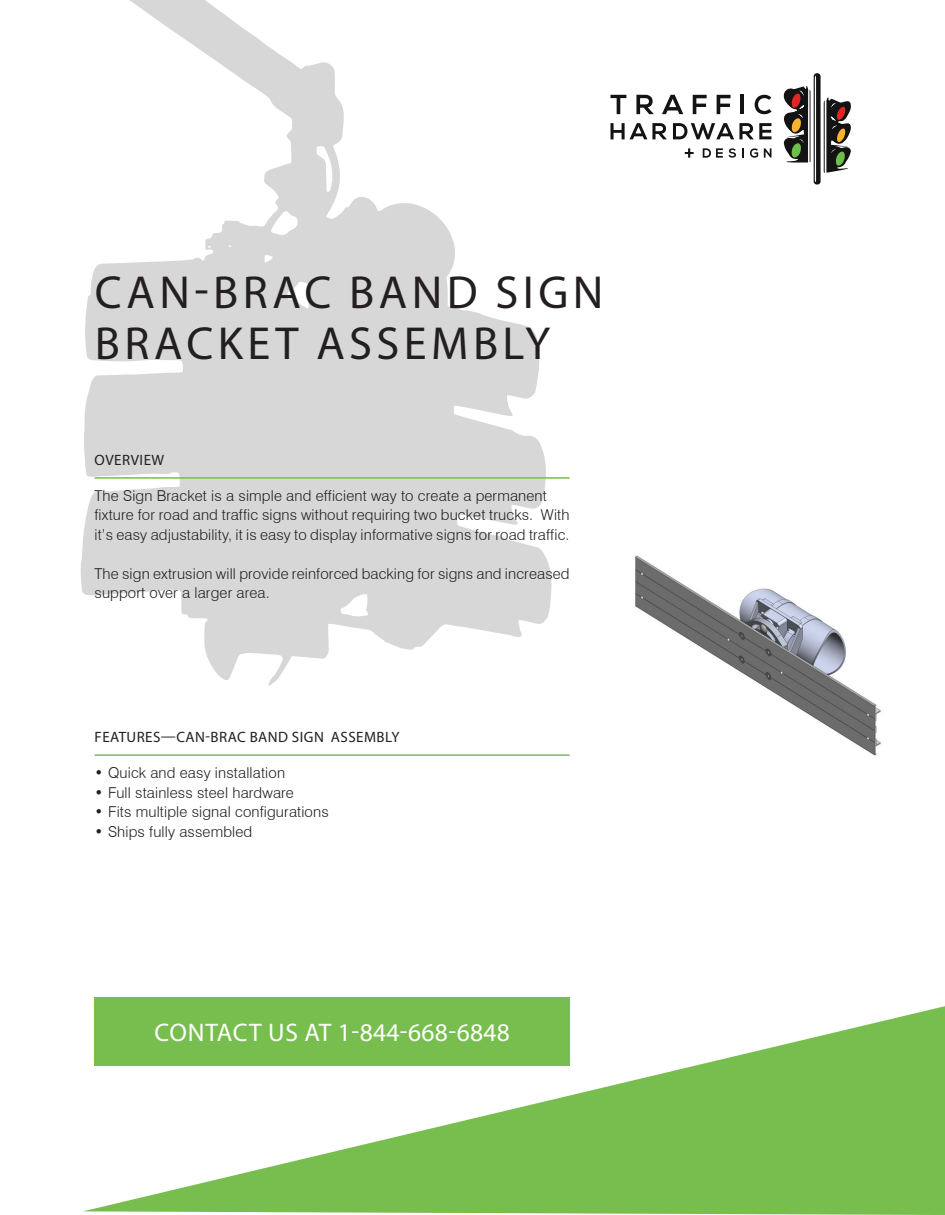
<style>
.page{position:relative;width:945px;height:1215px;background:#fff}
.page>*{position:absolute;margin:0;border:0;box-sizing:border-box;transform-origin:0 0}
.t1{font:46.5px/51px "Myriad Pro";letter-spacing:.095em;color:#231f20}
.contact{font:25.5px "Myriad Pro";letter-spacing:.01em;color:#fff}
.body{font:300 15px/19.5px "Swiss 721 BT";letter-spacing:.01em;color:#231f20}
.H2_-_subheads{font:15px "Myriad Pro";letter-spacing:.03em;color:#231f20}
</style>
<div class="page">
<svg style="left:80px;top:0;width:472px;height:686px;fill:#d8d7d7"></svg>
<svg style="left:814px;top:73px;width:7px;height:112px"></svg>
<svg style="left:783px;top:76px;width:33px;height:106px"></svg>
<svg style="left:824px;top:98px;width:27px;height:75px"></svg>
<svg style="left:611px;top:123px;width:56px;height:16px"></svg>
<svg style="left:673px;top:123px;width:98px;height:16px"></svg>
<svg style="left:703px;top:148px;width:20px;height:10px"></svg>
<svg style="left:729px;top:148px;width:7px;height:10px"></svg>
<svg style="left:742px;top:148px;width:2px;height:10px"></svg>
<svg style="left:750px;top:148px;width:8px;height:10px"></svg>
<svg style="left:764px;top:148px;width:7px;height:10px"></svg>
<svg style="left:685px;top:148px;width:9px;height:10px"></svg>
<svg style="left:610px;top:95px;width:16px;height:19px"></svg>
<svg style="left:636px;top:95px;width:18px;height:19px"></svg>
<svg style="left:662px;top:95px;width:21px;height:19px"></svg>
<svg style="left:693px;top:95px;width:14px;height:19px"></svg>
<svg style="left:717px;top:95px;width:14px;height:19px"></svg>
<hr style="left:740px;top:95px;width:4px;height:19px;background:#141313">
<svg style="left:755px;top:95px;width:17px;height:19px"></svg>
<svg style="left:83px;top:1006px;width:862px;height:209px;fill:#77be4e"></svg>
<hr style="left:94px;top:477px;width:476px;height:2px;background:#77be4e">
<hr style="left:94px;top:754px;width:476px;height:2px;background:#77be4e">
<div style="left:94px;top:997px;width:476px;height:68px;background:#77be4e"></div>
<img style="left:635px;top:555px;width:246px;height:201px">
<p class="t1" style="left:95px;top:266px;width:510px">CAN-BRAC BAND SIGN<br>BRACKET ASSEMBLY</p>
<p class="H2_-_subheads" style="left:95px;top:451px;width:71px">OVERVIEW</p>
<p class="body" style="left:94px;top:486px;width:477px">The Sign Bracket is a simple and efficient way to create a permanent fixture for road and traffic signs without requiring two bucket trucks. With it’s easy adjustability, it is easy to display informative signs for road traffic.</p>
<p class="body" style="left:94px;top:564px;width:477px">The sign extrusion will provide reinforced backing for signs and increased support over a larger area.</p>
<p class="H2_-_subheads" style="left:95px;top:728px;width:306px">FEATURES—CAN-BRAC BAND SIGN ASSEMBLY</p>
<p class="body" style="left:94px;top:763px;width:192px">• Quick and easy installation</p>
<p class="body" style="left:94px;top:782px;width:201px">• Full stainless steel hardware</p>
<p class="body" style="left:94px;top:802px;width:236px">• Fits multiple signal configurations</p>
<p class="body" style="left:94px;top:821px;width:159px">• Ships fully assembled</p>
<p class="contact" style="left:154px;top:1017px;width:357px">CONTACT US AT 1-844-668-6848</p>
</div>
